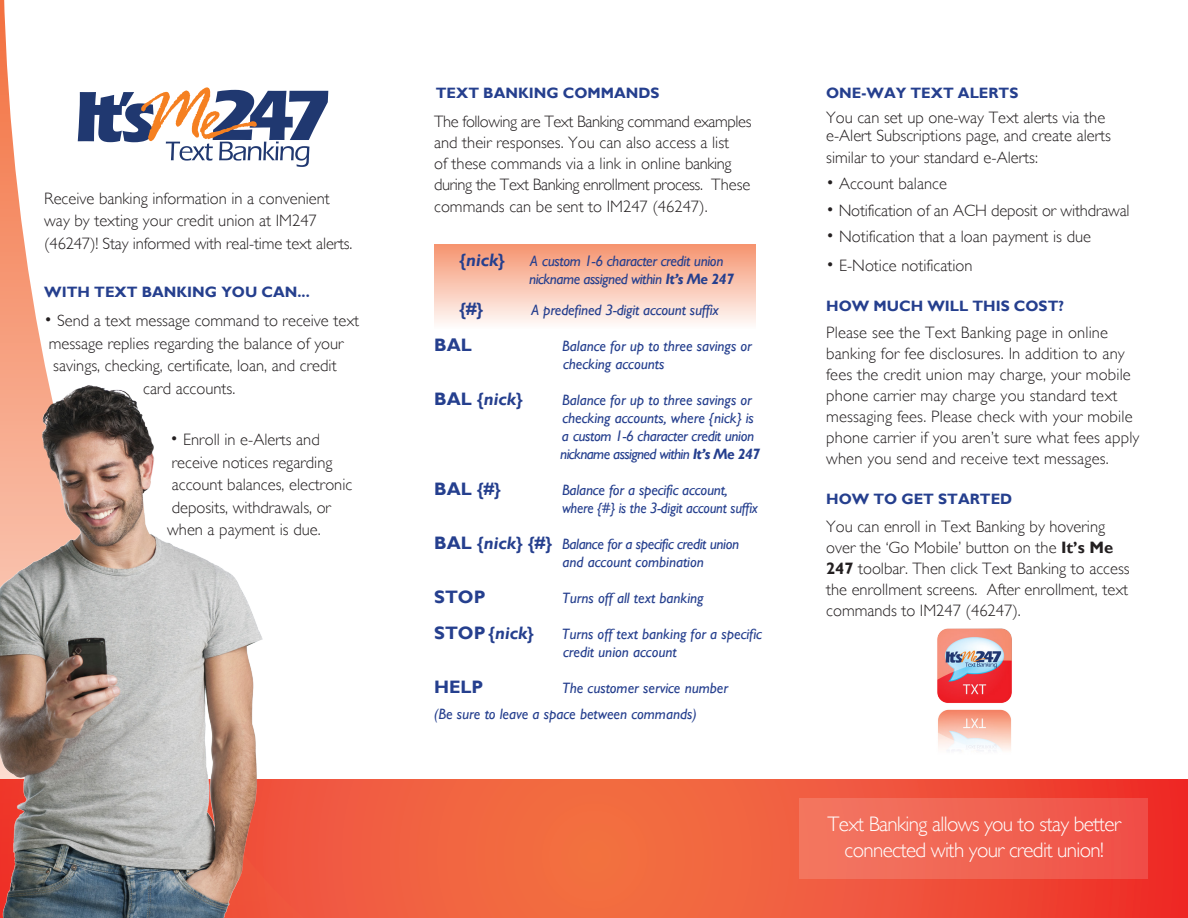
<style>
.page{position:relative;width:1188px;height:918px;background:#fff}
.page>*{position:absolute;margin:0;border:0;box-sizing:border-box;transform-origin:0 0}
.t1{font:300 21px/25.2px "Gill Sans";letter-spacing:-.03em;color:#fff;text-align:center}
.t2{font:700 18px "Gill Sans";color:#253f8e}
.t3{font:italic 700 18px "Gill Sans";color:#253f8e}
.t4{font:300 16.5px/21px "Gill Sans";color:#231f20}
.t5{font:300 16.5px/21px "Gill Sans";letter-spacing:-.025em;color:#231f20}
.t6{font:italic 15px/18px "Gill Sans";color:#253f8e}
.t7{font:700 15px "Gill Sans";color:#253f8e}
.t8{font:italic 15px/18px "Gill Sans";letter-spacing:-.025em;color:#253f8e}
.t9{font:italic 15px/18px "Gill Sans";letter-spacing:-.02em;color:#253f8e}
.s1{font-style:normal}
.s2{font-weight:700}
.s3{font-style:italic}
.s4{font-weight:700;font-style:normal;font-size:18px}
.s5{font-weight:700;font-size:18px}
</style>
<div class="page">
<svg style="left:471px;top:780px;width:717px;height:138px;background:#f05a3b"></svg>
<svg style="left:0;top:0;width:471px;height:918px"></svg>
<div style="left:434px;top:245px;width:322px;height:84px;background:linear-gradient(to bottom,#f69470,#fefcfb)"></div>
<div style="left:800px;top:798px;width:348px;height:81px;background:linear-gradient(to right,#f37961,#f04f46)"></div>
<svg style="left:78px;top:87px;width:250px;height:80px"></svg>
<img style="left:937px;top:628px;width:75px;height:123px">
<img style="left:0;top:346px;width:309px;height:572px">
<p class="t4" style="left:44px;top:187px;width:310px;line-height:22.5px">Receive banking information in a convenient way by texting your credit union at IM247 (46247)! Stay informed with real-time text alerts.</p>
<p class="t7" style="left:44px;top:283px;width:267px">WITH TEXT BANKING YOU CAN...</p>
<p class="t4" style="left:44px;top:310px;width:316px">• Send a text message command to receive text</p>
<p class="t4" style="left:49px;top:333px;width:296px">message replies regarding the balance of your</p>
<p class="t4" style="left:53px;top:355px;width:285px">savings, checking, certificate, loan, and credit</p>
<p class="t4" style="left:143px;top:378px;width:94px">card accounts.</p>
<p class="t4" style="left:167px;top:429px;width:187px;line-height:22.5px">• Enroll in e-Alerts and receive notices regarding account balances, electronic deposits, withdrawals, or when a payment is due.</p>
<p class="t7" style="left:436px;top:84px;width:225px">TEXT BANKING COMMANDS</p>
<p class="t5" style="left:434px;top:111px;width:319px">The following are Text Banking command examples and their responses. You can also access a list<br>of these commands via a link in online banking during the Text Banking enrollment process. These</p>
<p class="t4" style="left:434px;top:197px;width:275px">commands can be sent to IM247 (46247).</p>
<p class="t3" style="left:459px;top:249px;width:48px"><span class="s1">{</span>nick<span class="s1">}</span></p>
<p class="t9" style="left:529px;top:252px;width:207px">A custom 1-6 character credit union nickname assigned within <span class="s2">It’s Me 247</span></p>
<p class="t2" style="left:459px;top:298px;width:26px">{<span class="s3">#</span>}</p>
<p class="t6" style="left:532px;top:301px;width:189px">A predefined 3-digit account suffix</p>
<p class="t2" style="left:434px;top:334px;width:39px">BAL</p>
<p class="t6" style="left:562px;top:337px;width:191px">Balance for up to three savings or checking accounts</p>
<p class="t2" style="left:434px;top:388px;width:90px">BAL {<span class="s3">nick</span>}</p>
<p class="t6" style="left:560px;top:391px;width:202px">Balance for up to three savings or checking accounts, where {nick} is a custom 1-6 character credit union nickname assigned within <span class="s2">It’s Me 247</span></p>
<p class="t2" style="left:434px;top:478px;width:69px">BAL {<span class="s3">#</span>}</p>
<p class="t6" style="left:562px;top:481px;width:197px">Balance for a specific account, where {#} is the 3-digit account suffix</p>
<p class="t8" style="left:563px;top:535px;width:178px;text-indent:-128px"><span class="s4">BAL {</span><span class="s5">nick</span><span class="s4">} {</span><span class="s5">#</span><span class="s4">}</span> Balance for a specific credit union and account combination</p>
<p class="t2" style="left:434px;top:586px;width:53px">STOP</p>
<p class="t6" style="left:562px;top:589px;width:143px">Turns off all text banking</p>
<p class="t2" style="left:434px;top:622px;width:102px">STOP{<span class="s3">nick</span>}</p>
<p class="t6" style="left:562px;top:625px;width:202px">Turns off text banking for a specific credit union account</p>
<p class="t2" style="left:434px;top:676px;width:51px">HELP</p>
<p class="t6" style="left:562px;top:679px;width:168px">The customer service number</p>
<p class="t6" style="left:434px;top:705px;width:264px">(Be sure to leave a space between commands)</p>
<p class="t7" style="left:826px;top:84px;width:194px">ONE-WAY TEXT ALERTS</p>
<p class="t4" style="left:826px;top:108px;width:286px;line-height:18px">You can set up one-way Text alerts via the e-Alert Subscriptions page, and create alerts</p>
<p class="t4" style="left:826px;top:147px;width:213px">similar to your standard e-Alerts:</p>
<p class="t4" style="left:826px;top:173px;width:122px">• Account balance</p>
<p class="t4" style="left:826px;top:200px;width:305px">• Notification of an ACH deposit or withdrawal</p>
<p class="t4" style="left:826px;top:226px;width:266px">• Notification that a loan payment is due</p>
<p class="t4" style="left:826px;top:255px;width:148px">• E-Notice notification</p>
<p class="t7" style="left:826px;top:297px;width:239px">HOW MUCH WILL THIS COST?</p>
<p class="t4" style="left:826px;top:322px;width:315px">Please see the Text Banking page in online banking for fee disclosures. In addition to any fees the credit union may charge, your mobile phone carrier may charge you standard text messaging fees. Please check with your mobile phone carrier if you aren’t sure what fees apply when you send and receive text messages.</p>
<p class="t7" style="left:826px;top:490px;width:188px">HOW TO GET STARTED</p>
<p class="t4" style="left:826px;top:516px;width:305px">You can enroll in Text Banking by hovering over the ‘Go Mobile’ button on the <span class="s2">It’s Me 247</span> toolbar. Then click Text Banking to access the enrollment screens. After enrollment, text commands to IM247 (46247).</p>
<p class="t1" style="left:828px;top:812px;width:295px">Text Banking allows you to stay better connected with your credit union!</p>
</div>
